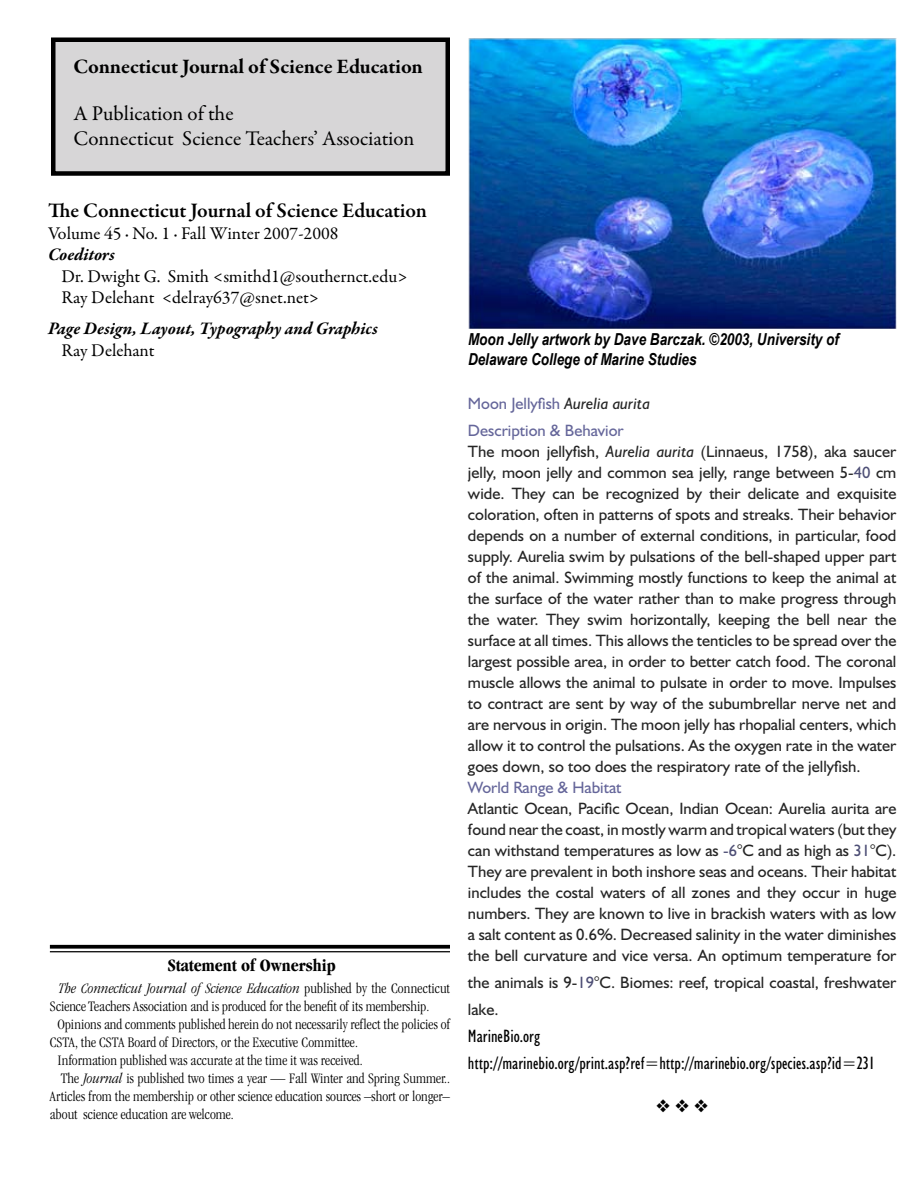
<style>
.page{position:relative;width:918px;height:1188px;background:#fff}
.page>*{position:absolute;margin:0;border:0;box-sizing:border-box;transform-origin:0 0}
.t1{font:21px/25.2px "Garamond Premr Pro";color:#000}
.t2{font:600 21px "Garamond Premr Pro";letter-spacing:-.005em;color:#000}
.t3{font:700 21px "Garamond Premr Pro";letter-spacing:-.005em;color:#000}
.t4{font:18px/21.6px "Garamond Premr Pro";color:#000}
.t5{font:condensed 18px/27px "Humanist 521 BT";color:#000}
.t6{font:italic 700 18px "Garamond Premr Pro";letter-spacing:-.005em;color:#000}
.t7{font:700 condensed 18px "Garamond";color:#000}
.t8{font:18px "Zapf Dingbats ITC";color:#000}
.t9{font:16.5px/21px "Humanist 521 BT";color:#252525;text-align:justify}
.t10{font:italic 700 16.5px/19.8px "Arial Narrow";color:#000}
.t11{font:16.5px/27px "Humanist 521 BT";color:#65669a}
.t12{font:300 condensed 15px "Garamond";color:#000}
.t13{font:italic 300 condensed 15px "Garamond";letter-spacing:.005em;color:#000}
.s1{font-style:normal}
.s2{font-style:italic}
.s3{font-style:italic;color:#252525}
.s4{color:#4e4f76}
</style>
<div class="page">
<div style="left:51px;top:38px;width:399px;height:138px;background:#d7d6d7;border:4px solid #000"></div>
<svg style="left:50px;top:945px;width:400px;height:4px;background:#181818"></svg>
<hr style="left:50px;top:951px;width:400px;height:1px;background:#000">
<img style="left:468px;top:38px;width:428px;height:291px">
<p class="t3" style="left:74px;top:54px;width:351px">Connecticut Journal of Science Education</p>
<p class="t1" style="left:74px;top:101px;width:343px">A Publication of the<br>Connecticut Science Teachers’ Association</p>
<p class="t2" style="left:48px;top:198px;width:381px">The Connecticut Journal of Science Education</p>
<p class="t4" style="left:48px;top:223px;width:292px">Volume 45 · No. 1 · Fall Winter 2007-2008</p>
<p class="t6" style="left:48px;top:243px;width:68px">Coeditors</p>
<p class="t4" style="left:62px;top:266px;width:348px">Dr. Dwight G. Smith &lt;smithd1@southernct.edu&gt;<br>Ray Delehant &lt;delray637@snet.net&gt;</p>
<p class="t6" style="left:48px;top:317px;width:331px">Page Design, Layout, Typography and Graphics</p>
<p class="t4" style="left:62px;top:340px;width:95px">Ray Delehant</p>
<p class="t7" style="left:168px;top:955px;width:169px">Statement of Ownership</p>
<p class="t13" style="left:59px;top:980px;width:392px">The Connecticut Journal of Science Education <span class="s1">published by the Connecticut</span></p>
<p class="t12" style="left:50px;top:998px;width:381px">Science Teachers Association and is produced for the benefit of its membership.</p>
<p class="t12" style="left:57px;top:1016px;width:394px">Opinions and comments published herein do not necessarily reflect the policies of</p>
<p class="t12" style="left:50px;top:1034px;width:310px">CSTA, the CSTA Board of Directors, or the Executive Committee.</p>
<p class="t12" style="left:57px;top:1052px;width:307px">Information published was accurate at the time it was received.</p>
<p class="t12" style="left:61px;top:1070px;width:390px">The <span class="s2">Journal</span> is published two times a year — Fall Winter and Spring Summer..</p>
<p class="t12" style="left:50px;top:1088px;width:402px">Articles from the membership or other science education sources –short or longer–</p>
<p class="t12" style="left:50px;top:1106px;width:185px">about science education are welcome.</p>
<p class="t10" style="left:468px;top:329px;width:372px">Moon Jelly artwork by Dave Barczak. ©2003, University of<br>Delaware College of Marine Studies</p>
<p class="t11" style="left:468px;top:389px;width:184px">Moon Jellyfish <span class="s3">Aurelia aurita<br></span>Description &amp; Behavior</p>
<p class="t9" style="left:468px;top:440px;width:430px">The moon jellyfish, <span class="s2">Aurelia aurita</span> (Linnaeus, 1758), aka saucer jelly, moon jelly and common sea jelly, range between 5-<span class="s4">40</span> cm wide. They can be recognized by their delicate and exquisite coloration, often in patterns of spots and streaks. Their behavior depends on a number of external conditions, in particular, food supply. Aurelia swim by pulsations of the bell-shaped upper part of the animal. Swimming mostly functions to keep the animal at the surface of the water rather than to make progress through the water. They swim horizontally, keeping the bell near the surface at all times. This allows the tenticles to be spread over the largest possible area, in order to better catch food. The coronal muscle allows the animal to pulsate in order to move. Impulses to contract are sent by way of the subumbrellar nerve net and are nervous in origin. The moon jelly has rhopalial centers, which allow it to control the pulsations. As the oxygen rate in the water goes down, so too does the respiratory rate of the jellyfish.</p>
<p class="t11" style="left:468px;top:773px;width:155px">World Range &amp; Habitat</p>
<p class="t9" style="left:468px;top:797px;width:430px">Atlantic Ocean, Pacific Ocean, Indian Ocean: Aurelia aurita are found near the coast, in mostly warm and tropical waters (but they can withstand temperatures as low as <span class="s4">-6</span>°C and as high as <span class="s4">31</span>°C).<br>They are prevalent in both inshore seas and oceans. Their habitat includes the costal waters of all zones and they occur in huge numbers. They are known to live in brackish waters with as low a salt content as 0.6%. Decreased salinity in the water diminishes the bell curvature and vice versa. An optimum temperature for</p>
<p class="t9" style="left:468px;top:968px;width:430px;line-height:27px">the animals is 9-<span class="s4">19</span>°C. Biomes: reef, tropical coastal, freshwater lake.</p>
<p class="t5" style="left:468px;top:1022px;width:408px">MarineBio.org http://marinebio.org/print.asp?ref=http://marinebio.org/species.asp?id=231</p>
<p class="t8" style="left:656px;top:1097px;width:54px">❖ ❖ ❖</p>
</div>
